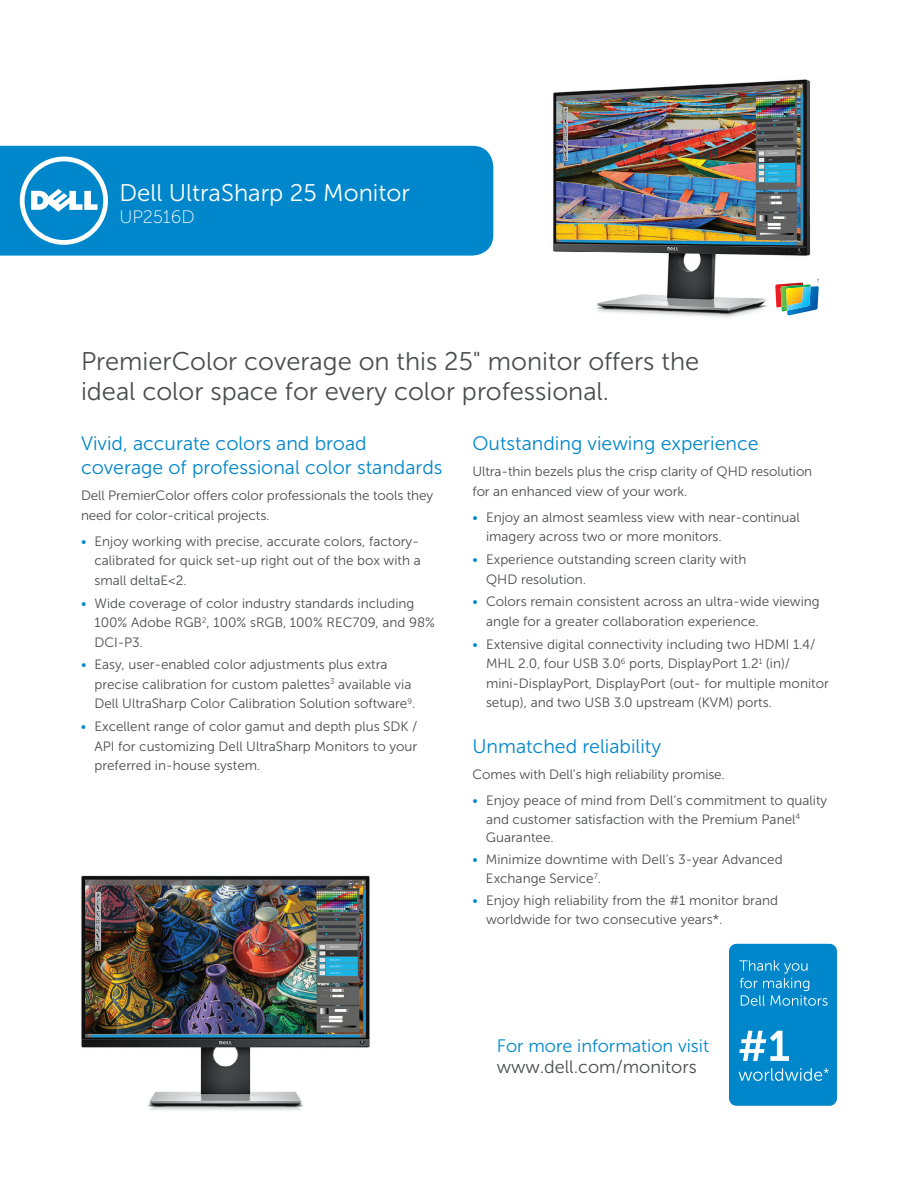
<style>
.page{position:relative;width:918px;height:1188px;background:#fff}
.page>*{position:absolute;margin:0;border:0;box-sizing:border-box;transform-origin:0 0}
.t1{font:25.5px/30px "Museo Sans For Dell 300";color:#4b4c4d}
.t2{font:24px "Museo Sans For Dell 300";color:#fff}
.t3{font:19.5px/24px "Museo Sans For Dell 300";color:#0087cb}
.t4{font:18px "Museo Sans For Dell 300";color:#0087cb}
.t5{font:18px "Museo Sans For Dell 300";color:#4b4c4d}
.t6{font:18px "Museo Sans For Dell 100";color:#fff}
.t7{font:13.5px/19.5px "Museo Sans For Dell 300";color:#4b4c4d}
.t8{font:5.25px "Museo Sans For Dell 300";color:#4b4c4d}
.s1{color:#0087cb}
</style>
<div class="page">
<img style="left:553px;top:79px;width:257px;height:239px">
<img style="left:81px;top:875px;width:289px;height:236px">
<div style="left:0;top:146px;width:493px;height:110px;background:#0087cb"></div>
<svg style="left:20px;top:157px;width:88px;height:88px"></svg>
<div style="left:729px;top:944px;width:108px;height:162px;background:#0087cb;border-radius:7px"></div>
<svg style="left:739px;top:960px;width:89px;height:46px"></svg>
<svg style="left:739px;top:1031px;width:50px;height:30px"></svg>
<svg style="left:739px;top:1068px;width:90px;height:13px"></svg>
<svg style="left:771px;top:273px;width:48px;height:45px"></svg>
<h2 class="t2" style="left:119px;top:180px;width:292px">Dell UltraSharp 25 Monitor</h2>
<h3 class="t6" style="left:119px;top:207px;width:77px">UP2516D</h3>
<h1 class="t1" style="left:81px;top:347px;width:620px">PremierColor coverage on this 25" monitor offers the ideal color space for every color professional.</h1>
<p class="t8" style="left:817px;top:278px;width:4px">†</p>
<h3 class="t3" style="left:81px;top:431px;width:363px">Vivid, accurate colors and broad coverage of professional color standards</h3>
<p class="t7" style="left:81px;top:486px;width:354px">Dell PremierColor offers color professionals the tools they need for color-critical projects.</p>
<p class="t7" style="left:94px;top:532px;width:328px;text-indent:-14px"><span class="s1">•</span> Enjoy working with precise, accurate colors, factory&shy;calibrated for quick set-up right out of the box with a small deltaE&lt;2.</p>
<p class="t7" style="left:94px;top:593px;width:342px;text-indent:-14px"><span class="s1">•</span> Wide coverage of color industry standards including<br>100% Adobe RGB<sup>2</sup>, 100% sRGB, 100% REC709, and 98%<br>DCI-P3.</p>
<p class="t7" style="left:95px;top:655px;width:322px;text-indent:-14px"><span class="s1">•</span> Easy, user-enabled color adjustments plus extra precise calibration for custom palettes<sup>3</sup> available via<br>Dell UltraSharp Color Calibration Solution software<sup>9</sup>.</p>
<p class="t7" style="left:94px;top:717px;width:324px;text-align:justify;text-indent:-14px"><span class="s1">•</span> Excellent range of color gamut and depth plus SDK / API for customizing Dell UltraSharp Monitors to your preferred in-house system.</p>
<h3 class="t3" style="left:472px;top:431px;width:288px">Outstanding viewing experience</h3>
<p class="t7" style="left:472px;top:462px;width:341px">Ultra-thin bezels plus the crisp clarity of QHD resolution for an enhanced view of your work.</p>
<p class="t7" style="left:486px;top:508px;width:315px;text-indent:-14px"><span class="s1">•</span> Enjoy an almost seamless view with near-continual imagery across two or more monitors.</p>
<p class="t7" style="left:486px;top:550px;width:262px;text-indent:-14px"><span class="s1">•</span> Experience outstanding screen clarity with<br>QHD resolution.</p>
<p class="t7" style="left:486px;top:592px;width:335px;text-indent:-14px"><span class="s1">•</span> Colors remain consistent across an ultra-wide viewing angle for a greater collaboration experience.</p>
<p class="t7" style="left:486px;top:634px;width:344px;text-indent:-14px"><span class="s1">•</span> Extensive digital connectivity including two HDMI 1.4/ MHL 2.0, four USB 3.0<sup>6</sup> ports, DisplayPort 1.2<sup>1</sup> (in)/ mini-DisplayPort, DisplayPort (out- for multiple monitor setup), and two USB 3.0 upstream (KVM) ports.</p>
<h3 class="t3" style="left:472px;top:735px;width:190px">Unmatched reliability</h3>
<p class="t7" style="left:472px;top:765px;width:254px">Comes with Dell’s high reliability promise.</p>
<p class="t7" style="left:486px;top:791px;width:343px;line-height:18.8px;text-indent:-13px"><span class="s1">•</span> Enjoy peace of mind from Dell’s commitment to quality and customer satisfaction with the Premium Panel<sup>4<br></sup>Guarantee.</p>
<p class="t7" style="left:486px;top:850px;width:298px;line-height:18.8px;text-indent:-14px"><span class="s1">•</span> Minimize downtime with Dell’s 3-year Advanced<br>Exchange Service<sup>7</sup>.</p>
<p class="t7" style="left:486px;top:891px;width:294px;line-height:18.8px;text-indent:-14px"><span class="s1">•</span> Enjoy high reliability from the #1 monitor brand worldwide for two consecutive years*.</p>
<h3 class="t4" style="left:497px;top:1036px;width:214px">For more information visit</h3>
<h3 class="t5" style="left:497px;top:1058px;width:202px">www.dell.com/monitors</h3>
</div>
